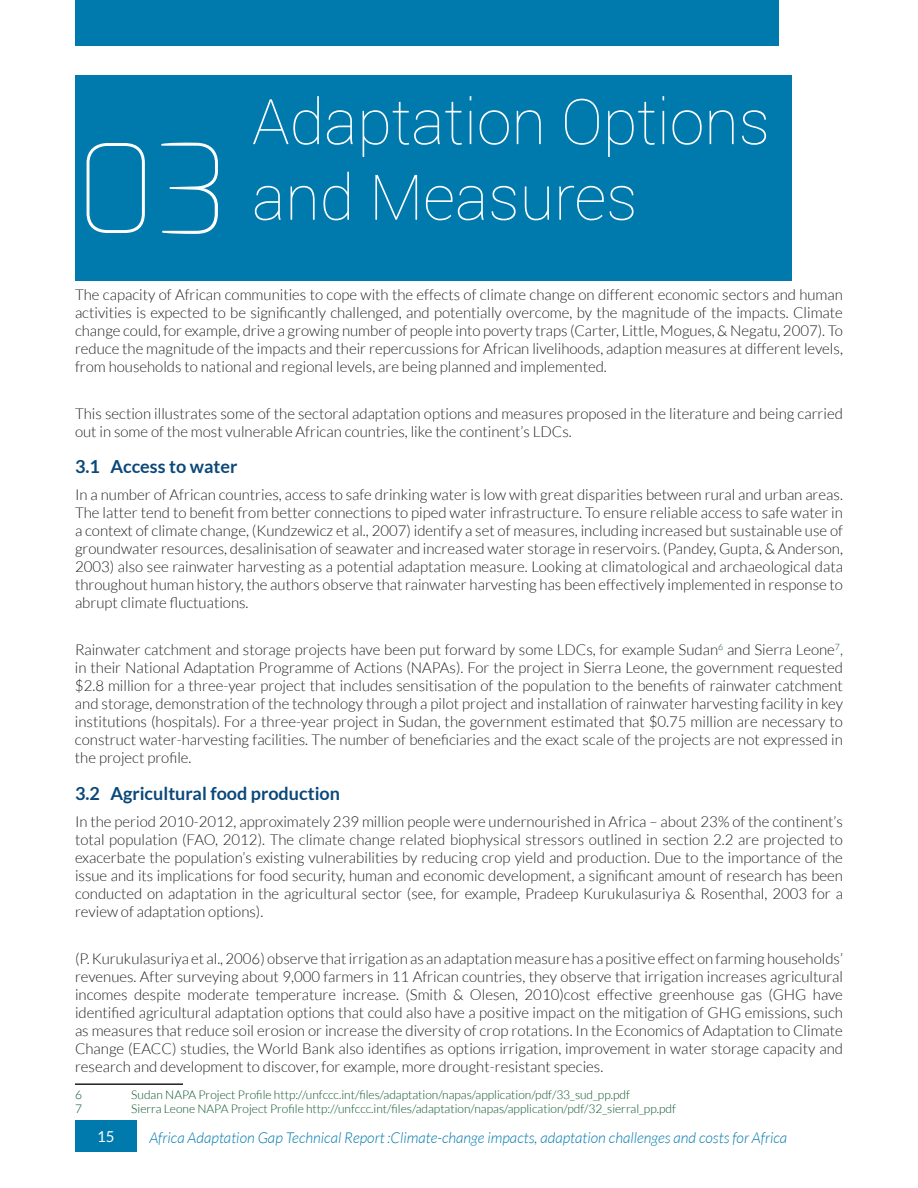
<style>
.page{position:relative;width:918px;height:1188px;background:#fff}
.page>*{position:absolute;margin:0;border:0;box-sizing:border-box;transform-origin:0 0}
.t1{font:100 123px "Exo";color:#fff}
.t2{font:100 63px/75.6px "Roboto";color:#fff}
.t3{font:700 18px "Lato";color:#0b4779}
.t4{font:300 15px/18px "Lato";color:#231f20;text-align:justify}
.t5{font:italic 300 15px "Lato";color:#0079ad}
.t6{font:15px "Lato";color:#fff}
.t7{font:300 12px "Lato";color:#085229}
.s1{color:#085229}
</style>
<div class="page">
<div style="left:75px;top:1120px;width:62px;height:32px;background:#0079ad"></div>
<hr style="left:75px;top:1083px;width:108px;height:2px;background:#231f20">
<div style="left:75px;top:75px;width:717px;height:206px;background:#0079ad"></div>
<div style="left:75px;top:0;width:704px;height:46px;background:#0079ad"></div>
<h1 class="t1" style="left:75px;top:110px;width:157px">03</h1>
<h2 class="t2" style="left:252px;top:82px;width:520px">Adaptation Options and Measures</h2>
<p class="t4" style="left:75px;top:286px;width:769px">The capacity of African communities to cope with the effects of climate change on different economic sectors and human activities is expected to be significantly challenged, and potentially overcome, by the magnitude of the impacts. Climate change could, for example, drive a growing number of people into poverty traps (Carter, Little, Mogues, &amp; Negatu, 2007). To reduce the magnitude of the impacts and their repercussions for African livelihoods, adaption measures at different levels, from households to national and regional levels, are being planned and implemented.</p>
<p class="t4" style="left:75px;top:405px;width:769px">This section illustrates some of the sectoral adaptation options and measures proposed in the literature and being carried out in some of the most vulnerable African countries, like the continent’s LDCs.</p>
<p class="t3" style="left:75px;top:457px;width:164px">3.1 Access to water</p>
<p class="t4" style="left:75px;top:486px;width:769px">In a number of African countries, access to safe drinking water is low with great disparities between rural and urban areas.<br>The latter tend to benefit from better connections to piped water infrastructure. To ensure reliable access to safe water in a context of climate change, (Kundzewicz et al., 2007) identify a set of measures, including increased but sustainable use of groundwater resources, desalinisation of seawater and increased water storage in reservoirs. (Pandey, Gupta, &amp; Anderson, 2003) also see rainwater harvesting as a potential adaptation measure. Looking at climatological and archaeological data throughout human history, the authors observe that rainwater harvesting has been effectively implemented in response to abrupt climate fluctuations.</p>
<p class="t4" style="left:75px;top:641px;width:770px">Rainwater catchment and storage projects have been put forward by some LDCs, for example Sudan<sup>6</sup> and Sierra Leone<sup>7</sup><span class="s1">, </span>in their National Adaptation Programme of Actions (NAPAs). For the project in Sierra Leone, the government requested $2.8 million for a three-year project that includes sensitisation of the population to the benefits of rainwater catchment and storage, demonstration of the technology through a pilot project and installation of rainwater harvesting facility in key institutions (hospitals). For a three-year project in Sudan, the government estimated that $0.75 million are necessary to construct water-harvesting facilities. The number of beneficiaries and the exact scale of the projects are not expressed in the project profile.</p>
<p class="t3" style="left:75px;top:783px;width:267px">3.2 Agricultural food production</p>
<p class="t4" style="left:75px;top:813px;width:770px">In the period 2010-2012, approximately 239 million people were undernourished in Africa – about 23% of the continent’s total population (FAO, 2012). The climate change related biophysical stressors outlined in section 2.2 are projected to exacerbate the population’s existing vulnerabilities by reducing crop yield and production. Due to the importance of the issue and its implications for food security, human and economic development, a significant amount of research has been conducted on adaptation in the agricultural sector (see, for example, Pradeep Kurukulasuriya &amp; Rosenthal, 2003 for a review of adaptation options).</p>
<p class="t4" style="left:75px;top:949px;width:770px">(P. Kurukulasuriya et al., 2006) observe that irrigation as an adaptation measure has a positive effect on farming households’ revenues. After surveying about 9,000 farmers in 11 African countries, they observe that irrigation increases agricultural incomes despite moderate temperature increase. (Smith &amp; Olesen, 2010)cost effective greenhouse gas (GHG have identified agricultural adaptation options that could also have a positive impact on the mitigation of GHG emissions, such as measures that reduce soil erosion or increase the diversity of crop rotations. In the Economics of Adaptation to Climate Change (EACC) studies, the World Bank also identifies as options irrigation, improvement in water storage capacity and research and development to discover, for example, more drought-resistant species.</p>
<p class="t7" style="left:75px;top:1088px;width:8px">6</p>
<p class="t7" style="left:131px;top:1088px;width:500px">Sudan NAPA Project Profile http://unfccc.int/files/adaptation/napas/application/pdf/33_sud_pp.pdf</p>
<p class="t7" style="left:75px;top:1102px;width:8px">7</p>
<p class="t7" style="left:131px;top:1102px;width:546px">Sierra Leone NAPA Project Profile http://unfccc.int/files/adaptation/napas/application/pdf/32_sierral_pp.pdf</p>
<p class="t6" style="left:97px;top:1128px;width:19px">15</p>
<p class="t5" style="left:149px;top:1130px;width:639px">Africa Adaptation Gap Technical Report :Climate-change impacts, adaptation challenges and costs for Africa</p>
</div>
